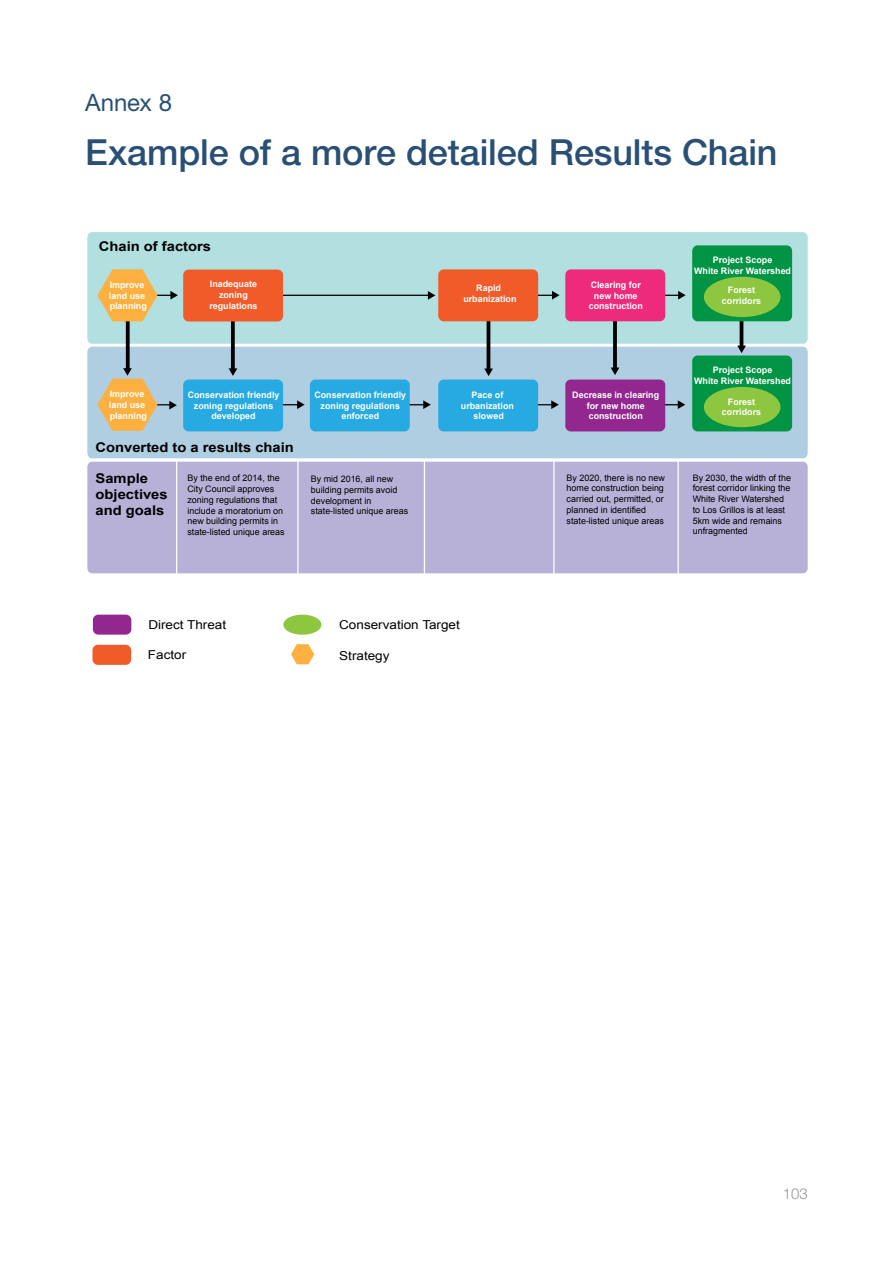
<style>
.page{position:relative;width:893px;height:1263px;background:#fff}
.page>*{position:absolute;margin:0;border:0;box-sizing:border-box;transform-origin:0 0}
.Chapter_Title{font:500 36px "Helvetica Neue LT Std";letter-spacing:-.005em;color:#295074}
.Chapter_Number{font:24px "Helvetica Neue LT Std";letter-spacing:-.005em;color:#295074}
.t1{font:300 15px "Helvetica Neue LT Std";color:#939598}
.t2{font:700 13.35px/16px "Arial";color:#000;scale:1.1 1}
.t3{font:12.3px "Arial";color:#000;scale:1.1 1}
.t4{font:9px/10.6px "Arial";color:#000}
.t5{font:700 9px/10.6px "Arial";color:#fff;text-align:center}
</style>
<div class="page">
<div style="left:87px;top:232px;width:721px;height:112px;background:#b2e0e0;border-radius:5px"></div>
<div style="left:87px;top:347px;width:721px;height:111px;background:#afcee1;border-radius:5px"></div>
<div style="left:87px;top:462px;width:721px;height:111px;background:#b7b1d8;border-radius:5px"></div>
<hr style="left:487px;top:314px;width:3px;height:57px;background:#000">
<svg style="left:613px;top:321px;width:4px;height:46px"></svg>
<hr style="left:740px;top:288px;width:3px;height:59px;background:#000">
<svg style="left:231px;top:321px;width:4px;height:47px"></svg>
<svg style="left:126px;top:321px;width:4px;height:47px"></svg>
<svg style="left:737px;top:346px;width:9px;height:7px"></svg>
<svg style="left:611px;top:367px;width:8px;height:8px"></svg>
<svg style="left:229px;top:368px;width:8px;height:8px"></svg>
<svg style="left:484px;top:369px;width:9px;height:7px"></svg>
<svg style="left:97px;top:269px;width:81px;height:52px"></svg>
<svg style="left:538px;top:291px;width:21px;height:9px"></svg>
<svg style="left:665px;top:291px;width:21px;height:9px"></svg>
<svg style="left:283px;top:400px;width:22px;height:9px"></svg>
<svg style="left:410px;top:400px;width:21px;height:9px"></svg>
<svg style="left:538px;top:400px;width:21px;height:9px"></svg>
<svg style="left:665px;top:400px;width:20px;height:9px"></svg>
<svg style="left:283px;top:291px;width:152px;height:9px"></svg>
<div style="left:183px;top:379px;width:100px;height:52px;background:#27aae1;border-radius:5px"></div>
<div style="left:183px;top:270px;width:100px;height:51px;background:#f15a29;border-radius:5px"></div>
<div style="left:92px;top:645px;width:39px;height:20px;background:#f15a29;border-radius:5px"></div>
<div style="left:310px;top:379px;width:100px;height:52px;background:#27aae1;border-radius:5px"></div>
<div style="left:438px;top:379px;width:100px;height:52px;background:#27aae1;border-radius:5px"></div>
<div style="left:438px;top:269px;width:100px;height:52px;background:#f15a29;border-radius:5px"></div>
<div style="left:565px;top:379px;width:100px;height:52px;background:#92278f;border-radius:5px"></div>
<div style="left:692px;top:356px;width:100px;height:75px;background:#009444;border-radius:5px"></div>
<svg style="left:97px;top:368px;width:80px;height:63px"></svg>
<svg style="left:291px;top:644px;width:23px;height:20px"></svg>
<div style="left:704px;top:387px;width:76px;height:40px;background:#8dc63f;border-radius:50%"></div>
<div style="left:283px;top:615px;width:38px;height:20px;background:#8dc63f;border-radius:50%"></div>
<div style="left:565px;top:269px;width:100px;height:52px;background:#ee2a7b;border-radius:5px"></div>
<div style="left:93px;top:615px;width:38px;height:20px;background:#92278f;border-radius:5px"></div>
<div style="left:692px;top:245px;width:100px;height:76px;background:#009444;border-radius:5px"></div>
<div style="left:704px;top:277px;width:76px;height:40px;background:#8dc63f;border-radius:50%"></div>
<hr style="left:176px;top:459px;width:1px;height:148px;background:#fff">
<hr style="left:297px;top:459px;width:2px;height:147px;background:#fff">
<hr style="left:424px;top:459px;width:1px;height:147px;background:#fff">
<hr style="left:553px;top:459px;width:2px;height:148px;background:#fff">
<hr style="left:678px;top:459px;width:1px;height:145px;background:#fff">
<p class="Chapter_Number" style="left:85px;top:88px;width:89px">Annex 8</p>
<p class="Chapter_Title" style="left:85px;top:130px;width:694px">Example of a more detailed Results Chain</p>
<p class="t2" style="left:99px;top:238px;width:104px">Chain of factors</p>
<p class="t5" style="left:109px;top:280px;width:39px;text-align:left">Improve land use planning</p>
<p class="t5" style="left:209px;top:279px;width:50px">Inadequate zoning regulations</p>
<p class="t5" style="left:463px;top:283px;width:55px">Rapid urbanization</p>
<p class="t5" style="left:589px;top:280px;width:56px">Clearing for new home construction</p>
<p class="t5" style="left:694px;top:255px;width:98px">Project Scope<br>White River Watershed</p>
<p class="t5" style="left:722px;top:285px;width:41px">Forest corridors</p>
<p class="t5" style="left:694px;top:365px;width:98px">Project Scope<br>White River Watershed</p>
<p class="t5" style="left:109px;top:389px;width:39px;text-align:left">Improve land use planning</p>
<p class="t5" style="left:188px;top:390px;width:93px">Conservation friendly zoning regulations developed</p>
<p class="t5" style="left:314px;top:390px;width:93px">Conservation friendly zoning regulations enforced</p>
<p class="t5" style="left:461px;top:390px;width:55px">Pace of urbanization slowed</p>
<p class="t5" style="left:572px;top:390px;width:88px">Decrease in clearing for new home construction</p>
<p class="t5" style="left:722px;top:396px;width:41px">Forest corridors</p>
<p class="t2" style="left:96px;top:439px;width:182px">Converted to a results chain</p>
<p class="t2" style="left:96px;top:471px;width:67px">Sample objectives and goals</p>
<p class="t4" style="left:187px;top:473px;width:99px">By the end of 2014, the<br>City Council approves zoning regulations that include a moratorium on new building permits in state-listed unique areas</p>
<p class="t4" style="left:311px;top:474px;width:99px">By mid 2016, all new building permits avoid development in state-listed unique areas</p>
<p class="t4" style="left:567px;top:472px;width:100px">By 2020, there is no new home construction being carried out, permitted, or planned in identified state-listed unique areas</p>
<p class="t4" style="left:693px;top:472px;width:100px">By 2030, the width of the forest corridor linking the<br>White River Watershed to Los Grillos is at least<br>5km wide and remains unfragmented</p>
<p class="t3" style="left:148px;top:617px;width:72px">Direct Threat</p>
<p class="t3" style="left:148px;top:647px;width:36px">Factor</p>
<p class="t3" style="left:339px;top:616px;width:111px">Conservation Target</p>
<p class="t3" style="left:339px;top:647px;width:47px">Strategy</p>
<h3 class="t1" style="left:783px;top:1185px;width:27px">103</h3>
</div>
